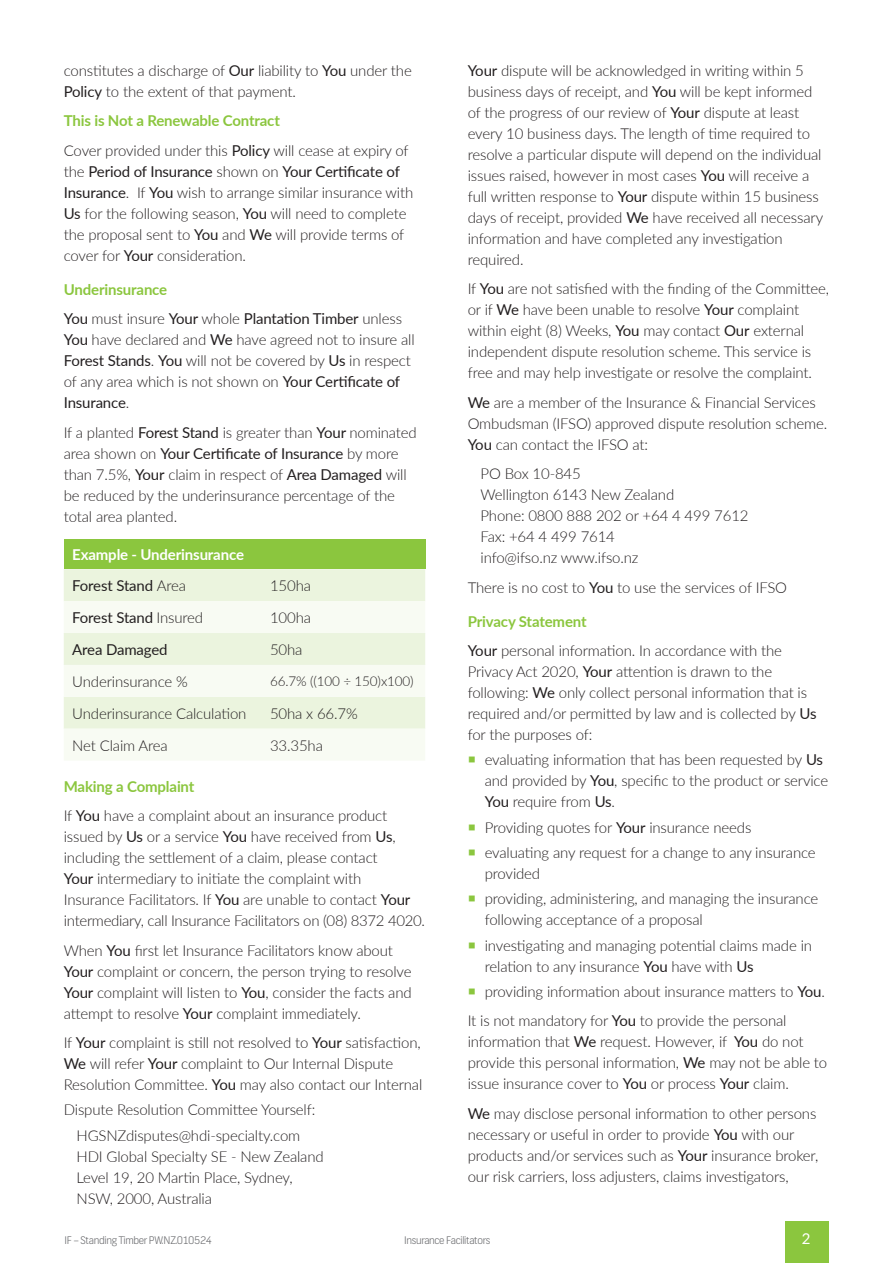
<style>
.page{position:relative;width:893px;height:1263px;background:#fff}
.page>*{position:absolute;margin:0;border:0;box-sizing:border-box;transform-origin:0 0}
.t1{font:300 15px/21px "Lato";letter-spacing:-.01em;color:#231f20}
.t2{font:700 15px "Lato";letter-spacing:-.01em;color:#8bc63e}
.t3{font:15px "Lato";letter-spacing:-.01em;color:#231f20}
.t4{font:700 15px "Lato";letter-spacing:-.01em;color:#fff}
.t5{font:15px "Lato";color:#fff}
.t6{font:300 13.5px "Lato";letter-spacing:-.01em;color:#231f20}
.t7{font:300 10.5px "Frank";letter-spacing:-.03em;color:#6c6d70}
.s1{font-weight:400}
.s2{font-weight:300}
</style>
<div class="page">
<div style="left:785px;top:1221px;width:43px;height:42px;background:#8bc63e"></div>
<div style="left:64px;top:539px;width:361px;height:30px;background:#8bc63e"></div>
<div style="left:64px;top:569px;width:361px;height:32px;background:#ebf4de"></div>
<svg style="left:64px;top:601px;width:361px;height:159px;fill:#f8fbf3"></svg>
<p class="t1" style="left:64px;top:59px;width:350px">constitutes a discharge of <span class="s1">Our</span> liability to <span class="s1">You</span> under the<br><span class="s1">Policy</span> to the extent of that payment.</p>
<p class="t2" style="left:64px;top:110px;width:218px">This is Not a Renewable Contract</p>
<p class="t1" style="left:64px;top:139px;width:351px">Cover provided under this <span class="s1">Policy</span> will cease at expiry of the <span class="s1">Period of Insurance</span> shown on <span class="s1">Your Certificate of Insurance</span>. If <span class="s1">You</span> wish to arrange similar insurance with <span class="s1">Us</span> for the following season, <span class="s1">You</span> will need to complete the proposal sent to <span class="s1">You</span> and <span class="s1">We</span> will provide terms of cover for <span class="s1">Your</span> consideration.</p>
<p class="t2" style="left:64px;top:278px;width:105px">Underinsurance</p>
<p class="t1" style="left:64px;top:308px;width:352px"><span class="s1">You</span> must insure <span class="s1">Your</span> whole <span class="s1">Plantation Timber</span> unless <span class="s1">You</span> have declared and <span class="s1">We</span> have agreed not to insure all <span class="s1">Forest Stands</span>. <span class="s1">You</span> will not be covered by <span class="s1">Us</span> in respect of any area which is not shown on <span class="s1">Your Certificate of Insurance</span>.</p>
<p class="t1" style="left:64px;top:421px;width:355px">If a planted <span class="s1">Forest Stand</span> is greater than <span class="s1">Your</span> nominated area shown on <span class="s1">Your Certificate of Insurance</span> by more than 7.5%, <span class="s1">Your</span> claim in respect of <span class="s1">Area Damaged</span> will be reduced by the underinsurance percentage of the total area planted.</p>
<p class="t4" style="left:72px;top:544px;width:173px">Example - Underinsurance</p>
<p class="t3" style="left:72px;top:575px;width:115px">Forest Stand <span class="s2">Area</span></p>
<p class="t1" style="left:270px;top:575px;width:43px">150ha</p>
<p class="t3" style="left:72px;top:607px;width:132px">Forest Stand <span class="s2">Insured</span></p>
<p class="t1" style="left:270px;top:607px;width:43px">100ha</p>
<p class="t3" style="left:72px;top:639px;width:97px">Area Damaged</p>
<p class="t1" style="left:270px;top:639px;width:34px">50ha</p>
<p class="t1" style="left:72px;top:670px;width:117px">Underinsurance %</p>
<p class="t6" style="left:270px;top:672px;width:145px">66.7% ((100 ÷ 150)x100)</p>
<p class="t1" style="left:72px;top:702px;width:176px">Underinsurance Calculation</p>
<p class="t1" style="left:270px;top:702px;width:89px">50ha x 66.7%</p>
<p class="t1" style="left:72px;top:734px;width:97px">Net Claim Area</p>
<p class="t1" style="left:270px;top:734px;width:54px">33.35ha</p>
<p class="t2" style="left:64px;top:775px;width:132px">Making a Complaint</p>
<p class="t1" style="left:64px;top:804px;width:363px">If <span class="s1">You</span> have a complaint about an insurance product issued by <span class="s1">Us</span> or a service <span class="s1">You</span> have received from <span class="s1">Us</span>, including the settlement of a claim, please contact<br><span class="s1">Your</span> intermediary to initiate the complaint with Insurance Facilitators. If <span class="s1">You</span> are unable to contact <span class="s1">Your </span>intermediary, call Insurance Facilitators on (08) 8372 4020.</p>
<p class="t1" style="left:64px;top:939px;width:349px">When <span class="s1">You</span> first let Insurance Facilitators know about <span class="s1">Your</span> complaint or concern, the person trying to resolve <span class="s1">Your</span> complaint will listen to <span class="s1">You</span>, consider the facts and attempt to resolve <span class="s1">Your</span> complaint immediately.</p>
<p class="t1" style="left:64px;top:1031px;width:360px">If <span class="s1">Your</span> complaint is still not resolved to <span class="s1">Your</span> satisfaction,<br><span class="s1">We</span> will refer <span class="s1">Your</span> complaint to Our Internal Dispute<br>Resolution Committee. <span class="s1">You</span> may also contact our Internal</p>
<p class="t1" style="left:64px;top:1099px;width:253px">Dispute Resolution Committee Yourself:</p>
<p class="t1" style="left:77px;top:1124px;width:225px">HGSNZdisputes@hdi-specialty.com</p>
<p class="t1" style="left:77px;top:1145px;width:249px">HDI Global Specialty SE - New Zealand</p>
<p class="t1" style="left:77px;top:1166px;width:218px">Level 19, 20 Martin Place, Sydney,</p>
<p class="t1" style="left:77px;top:1187px;width:137px">NSW, 2000, Australia</p>
<p class="t1" style="left:468px;top:59px;width:357px"><span class="s1">Your</span> dispute will be acknowledged in writing within 5 business days of receipt, and <span class="s1">You</span> will be kept informed of the progress of our review of <span class="s1">Your</span> dispute at least every 10 business days. The length of time required to resolve a particular dispute will depend on the individual issues raised, however in most cases <span class="s1">You</span> will receive a full written response to <span class="s1">Your</span> dispute within 15 business days of receipt, provided <span class="s1">We</span> have received all necessary information and have completed any investigation required.</p>
<p class="t1" style="left:468px;top:278px;width:363px">If <span class="s1">You</span> are not satisfied with the finding of the Committee, or if <span class="s1">We</span> have been unable to resolve <span class="s1">Your</span> complaint within eight (8) Weeks, <span class="s1">You</span> may contact <span class="s1">Our</span> external independent dispute resolution scheme. This service is free and may help investigate or resolve the complaint.</p>
<p class="t1" style="left:468px;top:391px;width:361px"><span class="s1">We</span> are a member of the Insurance &amp; Financial Services<br>Ombudsman (IFSO) approved dispute resolution scheme.<br><span class="s1">You</span> can contact the IFSO at:</p>
<p class="t1" style="left:480px;top:463px;width:102px">PO Box 10-845</p>
<p class="t1" style="left:480px;top:484px;width:195px">Wellington 6143 New Zealand</p>
<p class="t1" style="left:480px;top:505px;width:270px">Phone: 0800 888 202 or +64 4 499 7612</p>
<p class="t1" style="left:480px;top:526px;width:136px">Fax: +64 4 499 7614</p>
<p class="t1" style="left:480px;top:547px;width:160px">info@ifso.nz www.ifso.nz</p>
<p class="t1" style="left:468px;top:576px;width:321px">There is no cost to <span class="s1">You</span> to use the services of IFSO</p>
<p class="t2" style="left:468px;top:610px;width:120px">Privacy Statement</p>
<p class="t1" style="left:468px;top:640px;width:350px"><span class="s1">Your</span> personal information. In accordance with the Privacy Act 2020, <span class="s1">Your</span> attention is drawn to the following: <span class="s1">We</span> only collect personal information that is required and/or permitted by law and is collected by <span class="s1">Us </span>for the purposes of:</p>
<p class="t1" style="left:485px;top:749px;width:345px">evaluating information that has been requested by <span class="s1">Us </span>and provided by <span class="s1">You</span>, specific to the product or service<br><span class="s1">You</span> require from <span class="s1">Us</span>.</p>
<p class="t1" style="left:485px;top:816px;width:268px">Providing quotes for <span class="s1">Your</span> insurance needs</p>
<p class="t1" style="left:485px;top:841px;width:332px">evaluating any request for a change to any insurance provided</p>
<p class="t1" style="left:485px;top:888px;width:335px">providing, administering, and managing the insurance following acceptance of a proposal</p>
<p class="t1" style="left:485px;top:934px;width:329px">investigating and managing potential claims made in relation to any insurance <span class="s1">You</span> have with <span class="s1">Us</span></p>
<p class="t1" style="left:485px;top:980px;width:342px">providing information about insurance matters to <span class="s1">You</span>.</p>
<p class="t1" style="left:468px;top:1010px;width:361px">It is not mandatory for <span class="s1">You</span> to provide the personal information that <span class="s1">We</span> request. However, if <span class="s1">You</span> do not provide this personal information, <span class="s1">We</span> may not be able to issue insurance cover to <span class="s1">You</span> or process <span class="s1">Your</span> claim.</p>
<p class="t1" style="left:468px;top:1102px;width:352px"><span class="s1">We</span> may disclose personal information to other persons necessary or useful in order to provide <span class="s1">You</span> with our products and/or services such as <span class="s1">Your</span> insurance broker, our risk carriers, loss adjusters, claims investigators,</p>
<p class="t7" style="left:65px;top:1234px;width:149px">IF – Standing Timber PW.NZ.010524</p>
<p class="t7" style="left:404px;top:1234px;width:88px">Insurance Facilitators</p>
<p class="t5" style="left:802px;top:1228px;width:10px">2</p>
</div>
